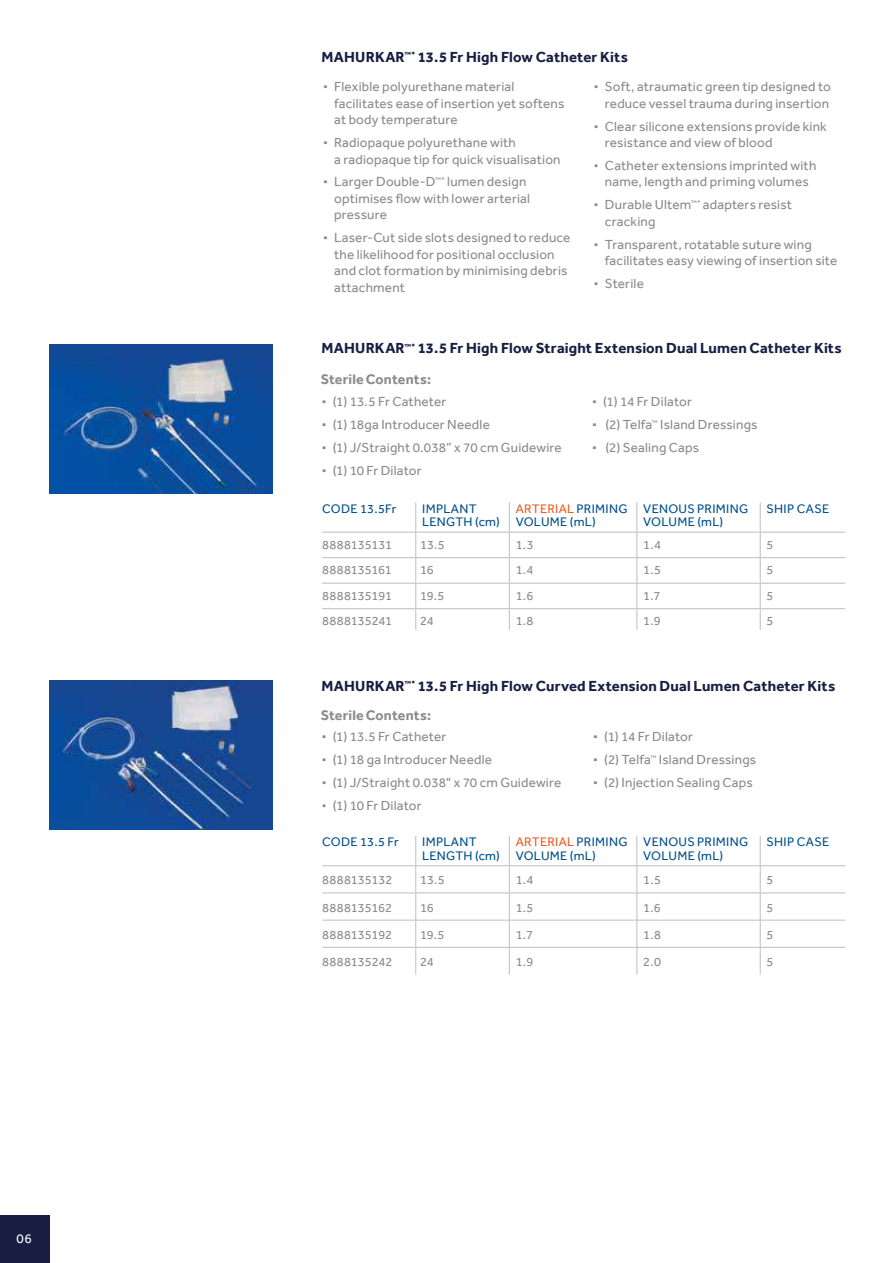
<style>
.page{position:relative;width:893px;height:1263px;background:#fff}
.page>*{position:absolute;margin:0;border:0;box-sizing:border-box;transform-origin:0 0}
.t1{font:700 15px "Effra";letter-spacing:.01em;color:#171e42}
.t2{font:700 14.25px "Effra";letter-spacing:.01em;color:#898b8e}
.t3{font:13.5px/16.5px "Effra";letter-spacing:.015em;color:#898b8e}
.t4{font:13.5px "Effra";color:#fff}
.t5{font:12.75px/13.5px "Effra";letter-spacing:.025em;color:#01518d}
.t6{font:12.75px "Effra";letter-spacing:-.005em;color:#898b8e}
.s1{font-size:28.5px}
.s2{color:#e85d24}
</style>
<div class="page">
<div style="left:0;top:1215px;width:50px;height:48px;background:#171e42"></div>
<hr style="left:415px;top:502px;width:1px;height:30px;background:#bbbdc0">
<hr style="left:509px;top:502px;width:1px;height:30px;background:#bbbdc0">
<hr style="left:636px;top:502px;width:1px;height:30px;background:#bbbdc0">
<hr style="left:760px;top:502px;width:1px;height:30px;background:#bbbdc0">
<svg style="left:415px;top:533px;width:1px;height:97px"></svg>
<svg style="left:509px;top:533px;width:1px;height:97px"></svg>
<svg style="left:636px;top:533px;width:1px;height:97px"></svg>
<svg style="left:760px;top:533px;width:1px;height:97px"></svg>
<hr style="left:322px;top:532px;width:94px;height:1px;background:#bbbdc0">
<hr style="left:416px;top:532px;width:93px;height:1px;background:#bbbdc0">
<hr style="left:509px;top:532px;width:128px;height:1px;background:#bbbdc0">
<hr style="left:637px;top:532px;width:123px;height:1px;background:#bbbdc0">
<hr style="left:760px;top:532px;width:85px;height:1px;background:#bbbdc0">
<hr style="left:322px;top:557px;width:94px;height:1px;background:#bbbdc0">
<hr style="left:416px;top:557px;width:93px;height:1px;background:#bbbdc0">
<hr style="left:509px;top:557px;width:128px;height:1px;background:#bbbdc0">
<hr style="left:637px;top:557px;width:123px;height:1px;background:#bbbdc0">
<hr style="left:760px;top:557px;width:85px;height:1px;background:#bbbdc0">
<hr style="left:322px;top:583px;width:94px;height:1px;background:#bbbdc0">
<hr style="left:416px;top:583px;width:93px;height:1px;background:#bbbdc0">
<hr style="left:509px;top:583px;width:128px;height:1px;background:#bbbdc0">
<hr style="left:637px;top:583px;width:123px;height:1px;background:#bbbdc0">
<hr style="left:760px;top:583px;width:85px;height:1px;background:#bbbdc0">
<hr style="left:322px;top:608px;width:94px;height:1px;background:#bbbdc0">
<hr style="left:416px;top:608px;width:93px;height:1px;background:#bbbdc0">
<hr style="left:509px;top:608px;width:128px;height:1px;background:#bbbdc0">
<hr style="left:637px;top:608px;width:123px;height:1px;background:#bbbdc0">
<hr style="left:760px;top:608px;width:85px;height:1px;background:#bbbdc0">
<img style="left:50px;top:344px;width:223px;height:149px">
<img style="left:50px;top:680px;width:223px;height:149px">
<svg style="left:415px;top:836px;width:1px;height:138px"></svg>
<svg style="left:509px;top:836px;width:1px;height:138px"></svg>
<svg style="left:636px;top:836px;width:1px;height:138px"></svg>
<svg style="left:760px;top:836px;width:1px;height:138px"></svg>
<hr style="left:322px;top:865px;width:94px;height:1px;background:#bbbdc0">
<hr style="left:416px;top:865px;width:93px;height:1px;background:#bbbdc0">
<hr style="left:509px;top:865px;width:128px;height:1px;background:#bbbdc0">
<hr style="left:637px;top:865px;width:123px;height:1px;background:#bbbdc0">
<hr style="left:760px;top:865px;width:85px;height:1px;background:#bbbdc0">
<hr style="left:322px;top:892px;width:94px;height:1px;background:#bbbdc0">
<hr style="left:416px;top:892px;width:93px;height:1px;background:#bbbdc0">
<hr style="left:509px;top:892px;width:128px;height:1px;background:#bbbdc0">
<hr style="left:637px;top:892px;width:123px;height:1px;background:#bbbdc0">
<hr style="left:760px;top:892px;width:85px;height:1px;background:#bbbdc0">
<hr style="left:322px;top:920px;width:94px;height:1px;background:#bbbdc0">
<hr style="left:416px;top:920px;width:93px;height:1px;background:#bbbdc0">
<hr style="left:509px;top:920px;width:128px;height:1px;background:#bbbdc0">
<hr style="left:637px;top:920px;width:123px;height:1px;background:#bbbdc0">
<hr style="left:760px;top:920px;width:85px;height:1px;background:#bbbdc0">
<hr style="left:322px;top:947px;width:94px;height:1px;background:#bbbdc0">
<hr style="left:416px;top:947px;width:93px;height:1px;background:#bbbdc0">
<hr style="left:509px;top:947px;width:128px;height:1px;background:#bbbdc0">
<hr style="left:637px;top:947px;width:123px;height:1px;background:#bbbdc0">
<hr style="left:760px;top:947px;width:85px;height:1px;background:#bbbdc0">
<p class="t4" style="left:17px;top:1233px;width:17px">06</p>
<p class="t1" style="left:321px;top:50px;width:308px">MAHURKAR<sup>™*</sup> 13.5 Fr High Flow Catheter Kits</p>
<p class="t3" style="left:334px;top:79px;width:232px;text-indent:-12px"><span class="s1">∙</span> Flexible polyurethane material facilitates ease of insertion yet softens at body temperature</p>
<p class="t3" style="left:334px;top:135px;width:228px;text-indent:-12px"><span class="s1">∙</span> Radiopaque polyurethane with<br>a radiopaque tip for quick visualisation</p>
<p class="t3" style="left:334px;top:175px;width:197px;text-indent:-12px"><span class="s1">∙</span> Larger Double-D<sup>™*</sup> lumen design optimises 昀氀ow with lower arterial pressure</p>
<p class="t3" style="left:334px;top:230px;width:238px;text-indent:-12px"><span class="s1">∙</span> Laser-Cut side slots designed to reduce the likelihood for positional occlusion and clot formation by minimising debris attachment</p>
<p class="t3" style="left:593px;top:79px;width:239px;text-align:right"><span class="s1">∙</span> Soft, atraumatic green tip designed to reduce vessel trauma during insertion</p>
<p class="t3" style="left:605px;top:119px;width:223px;text-indent:-12px"><span class="s1">∙</span> Clear silicone extensions provide kink resistance and view of blood</p>
<p class="t3" style="left:593px;top:158px;width:225px;text-align:center"><span class="s1">∙</span> Catheter extensions imprinted with name, length and priming volumes</p>
<p class="t3" style="left:605px;top:197px;width:189px;text-indent:-12px"><span class="s1">∙</span> Durable Ultem<sup>™*</sup> adapters resist cracking</p>
<p class="t3" style="left:605px;top:237px;width:234px;text-indent:-12px"><span class="s1">∙</span> Transparent, rotatable suture wing facilitates easy viewing of insertion site</p>
<p class="t3" style="left:593px;top:276px;width:53px"><span class="s1">∙</span> Sterile</p>
<p class="t1" style="left:321px;top:342px;width:522px">MAHURKAR<sup>™*</sup> 13.5 Fr High Flow Straight Extension Dual Lumen Catheter Kits</p>
<p class="t2" style="left:321px;top:374px;width:112px">Sterile Contents:</p>
<p class="t3" style="left:321px;top:391px;width:243px;line-height:23px"><span class="s1">∙</span> (1) 13.5 Fr Catheter<br><span class="s1">∙</span> (1) 18ga Introducer Needle<br><span class="s1">∙</span> (1) J/Straight 0.038” x 70 cm Guidewire <span class="s1">∙</span> (1) 10 Fr Dilator</p>
<p class="t3" style="left:591px;top:391px;width:168px;line-height:23px"><span class="s1">∙</span> (1) 14 Fr Dilator<br><span class="s1">∙</span> (2) Telfa<sup>™</sup> Island Dressings <span class="s1">∙</span> (2) Sealing Caps</p>
<p class="t5" style="left:322px;top:502px;width:76px">CODE 13.5Fr</p>
<p class="t5" style="left:422px;top:502px;width:79px">IMPLANT<br>LENGTH (cm)</p>
<p class="t5" style="left:516px;top:502px;width:114px"><span class="s2">ARTERIAL</span> PRIMING<br>VOLUME (mL)</p>
<p class="t5" style="left:643px;top:502px;width:107px">VENOUS PRIMING<br>VOLUME (mL)</p>
<p class="t5" style="left:767px;top:502px;width:64px">SHIP CASE</p>
<p class="t6" style="left:322px;top:539px;width:71px">8888135131</p>
<p class="t6" style="left:420px;top:539px;width:26px">13.5</p>
<p class="t6" style="left:516px;top:539px;width:19px">1.3</p>
<p class="t6" style="left:643px;top:539px;width:19px">1.4</p>
<p class="t6" style="left:767px;top:539px;width:8px">5</p>
<p class="t6" style="left:322px;top:565px;width:71px">8888135161</p>
<p class="t6" style="left:420px;top:565px;width:15px">16</p>
<p class="t6" style="left:516px;top:565px;width:19px">1.4</p>
<p class="t6" style="left:643px;top:565px;width:19px">1.5</p>
<p class="t6" style="left:767px;top:565px;width:8px">5</p>
<p class="t6" style="left:322px;top:590px;width:71px">8888135191</p>
<p class="t6" style="left:420px;top:590px;width:26px">19.5</p>
<p class="t6" style="left:516px;top:590px;width:19px">1.6</p>
<p class="t6" style="left:643px;top:590px;width:19px">1.7</p>
<p class="t6" style="left:767px;top:590px;width:8px">5</p>
<p class="t6" style="left:322px;top:616px;width:71px">8888135241</p>
<p class="t6" style="left:420px;top:616px;width:15px">24</p>
<p class="t6" style="left:516px;top:616px;width:19px">1.8</p>
<p class="t6" style="left:643px;top:616px;width:19px">1.9</p>
<p class="t6" style="left:767px;top:616px;width:8px">5</p>
<p class="t1" style="left:321px;top:679px;width:515px">MAHURKAR<sup>™*</sup> 13.5 Fr High Flow Curved Extension Dual Lumen Catheter Kits</p>
<p class="t3" style="left:321px;top:726px;width:242px;line-height:23px"><span class="s1">∙</span> (1) 13.5 Fr Catheter<br><span class="s1">∙</span> (1) 18 ga Introducer Needle<br><span class="s1">∙</span> (1) J/Straight 0.038" x 70 cm Guidewire <span class="s1">∙</span> (1) 10 Fr Dilator</p>
<p class="t3" style="left:592px;top:726px;width:166px;line-height:23px"><span class="s1">∙</span> (1) 14 Fr Dilator<br><span class="s1">∙</span> (2) Telfa<sup>™</sup> Island Dressings <span class="s1">∙</span> (2) Injection Sealing Caps</p>
<p class="t5" style="left:322px;top:836px;width:78px">CODE 13.5 Fr</p>
<p class="t5" style="left:422px;top:836px;width:79px">IMPLANT<br>LENGTH (cm)</p>
<p class="t5" style="left:516px;top:836px;width:114px"><span class="s2">ARTERIAL</span> PRIMING<br>VOLUME (mL)</p>
<p class="t5" style="left:643px;top:836px;width:107px">VENOUS PRIMING<br>VOLUME (mL)</p>
<p class="t5" style="left:767px;top:836px;width:64px">SHIP CASE</p>
<p class="t6" style="left:322px;top:875px;width:72px">8888135132</p>
<p class="t6" style="left:420px;top:875px;width:26px">13.5</p>
<p class="t6" style="left:516px;top:875px;width:19px">1.4</p>
<p class="t6" style="left:643px;top:875px;width:19px">1.5</p>
<p class="t6" style="left:767px;top:875px;width:8px">5</p>
<p class="t6" style="left:322px;top:902px;width:71px">8888135162</p>
<p class="t6" style="left:420px;top:902px;width:15px">16</p>
<p class="t6" style="left:516px;top:902px;width:19px">1.5</p>
<p class="t6" style="left:643px;top:902px;width:19px">1.6</p>
<p class="t6" style="left:767px;top:902px;width:8px">5</p>
<p class="t6" style="left:322px;top:929px;width:72px">8888135192</p>
<p class="t6" style="left:420px;top:929px;width:26px">19.5</p>
<p class="t6" style="left:516px;top:929px;width:19px">1.7</p>
<p class="t6" style="left:643px;top:929px;width:19px">1.8</p>
<p class="t6" style="left:767px;top:929px;width:8px">5</p>
<p class="t6" style="left:322px;top:956px;width:72px">8888135242</p>
<p class="t6" style="left:420px;top:956px;width:15px">24</p>
<p class="t6" style="left:516px;top:956px;width:19px">1.9</p>
<p class="t6" style="left:643px;top:956px;width:19px">2.0</p>
<p class="t6" style="left:767px;top:956px;width:8px">5</p>
<p class="t2" style="left:321px;top:709px;width:112px">Sterile Contents:</p>
</div>
